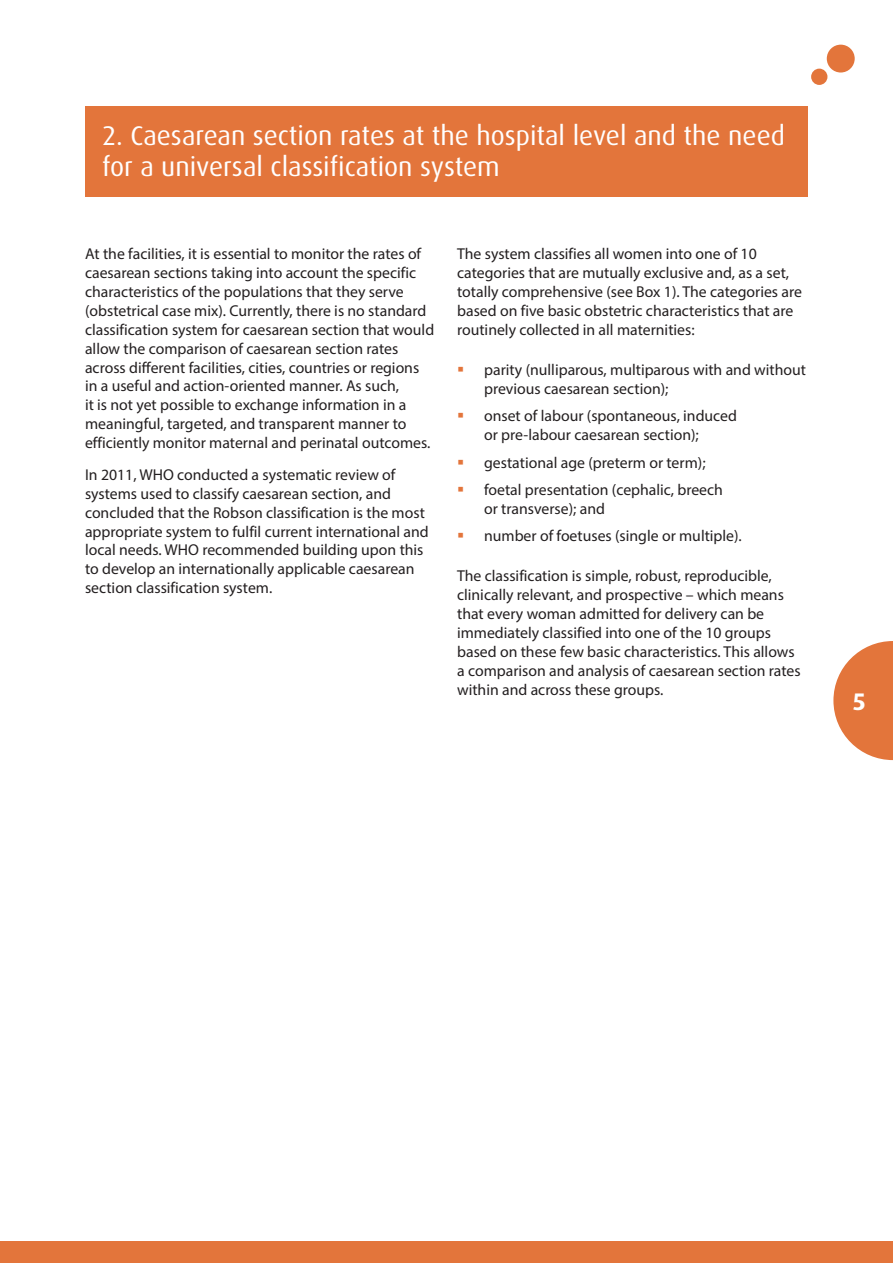
<style>
.page{position:relative;width:893px;height:1263px;background:#fff}
.page>*{position:absolute;margin:0;border:0;box-sizing:border-box;transform-origin:0 0}
.Heading_3{font:27px/31.5px "Dax Pro";color:#fff}
.t1{font:700 24px "Dax Pro";color:#fff}
.Body_text{font:15.75px/18.9px "Myriad Pro";color:#231f20}
</style>
<div class="page">
<svg style="left:833px;top:641px;width:60px;height:119px"></svg>
<div style="left:827px;top:45px;width:28px;height:28px;background:#e3753b;border-radius:50%"></div>
<div style="left:811px;top:69px;width:16px;height:16px;background:#e3753b;border-radius:50%"></div>
<div style="left:0;top:1241px;width:893px;height:22px;background:#e3753b"></div>
<div style="left:85px;top:106px;width:723px;height:91px;background:#e3753b"></div>
<p class="Heading_3" style="left:102px;top:119px;width:684px">2. Caesarean section rates at the hospital level and the need for a universal classification system</p>
<p class="Body_text" style="left:85px;top:244px;width:351px">At the facilities, it is essential to monitor the rates of caesarean sections taking into account the specific characteristics of the populations that they serve (obstetrical case mix). Currently, there is no standard classification system for caesarean section that would allow the comparison of caesarean section rates across different facilities, cities, countries or regions in a useful and action-oriented manner. As such,<br>it is not yet possible to exchange information in a meaningful, targeted, and transparent manner to efficiently monitor maternal and perinatal outcomes.</p>
<p class="Body_text" style="left:85px;top:465px;width:345px">In 2011, WHO conducted a systematic review of systems used to classify caesarean section, and concluded that the Robson classification is the most appropriate system to fulfil current international and local needs. WHO recommended building upon this to develop an internationally applicable caesarean section classification system.</p>
<p class="Body_text" style="left:457px;top:244px;width:346px">The system classifies all women into one of 10 categories that are mutually exclusive and, as a set, totally comprehensive (see Box 1). The categories are based on five basic obstetric characteristics that are routinely collected in all maternities:</p>
<p class="Body_text" style="left:484px;top:360px;width:323px">parity (nulliparous, multiparous with and without previous caesarean section);</p>
<p class="Body_text" style="left:484px;top:406px;width:254px">onset of labour (spontaneous, induced or pre-labour caesarean section);</p>
<p class="Body_text" style="left:484px;top:453px;width:223px">gestational age (preterm or term);</p>
<p class="Body_text" style="left:484px;top:480px;width:240px">foetal presentation (cephalic, breech or transverse); and</p>
<p class="Body_text" style="left:484px;top:526px;width:259px">number of foetuses (single or multiple).</p>
<p class="Body_text" style="left:457px;top:566px;width:345px">The classification is simple, robust, reproducible, clinically relevant, and prospective – which means that every woman admitted for delivery can be immediately classified into one of the 10 groups based on these few basic characteristics. This allows a comparison and analysis of caesarean section rates within and across these groups.</p>
<h2 class="t1" style="left:853px;top:686px;width:15px">5</h2>
</div>
